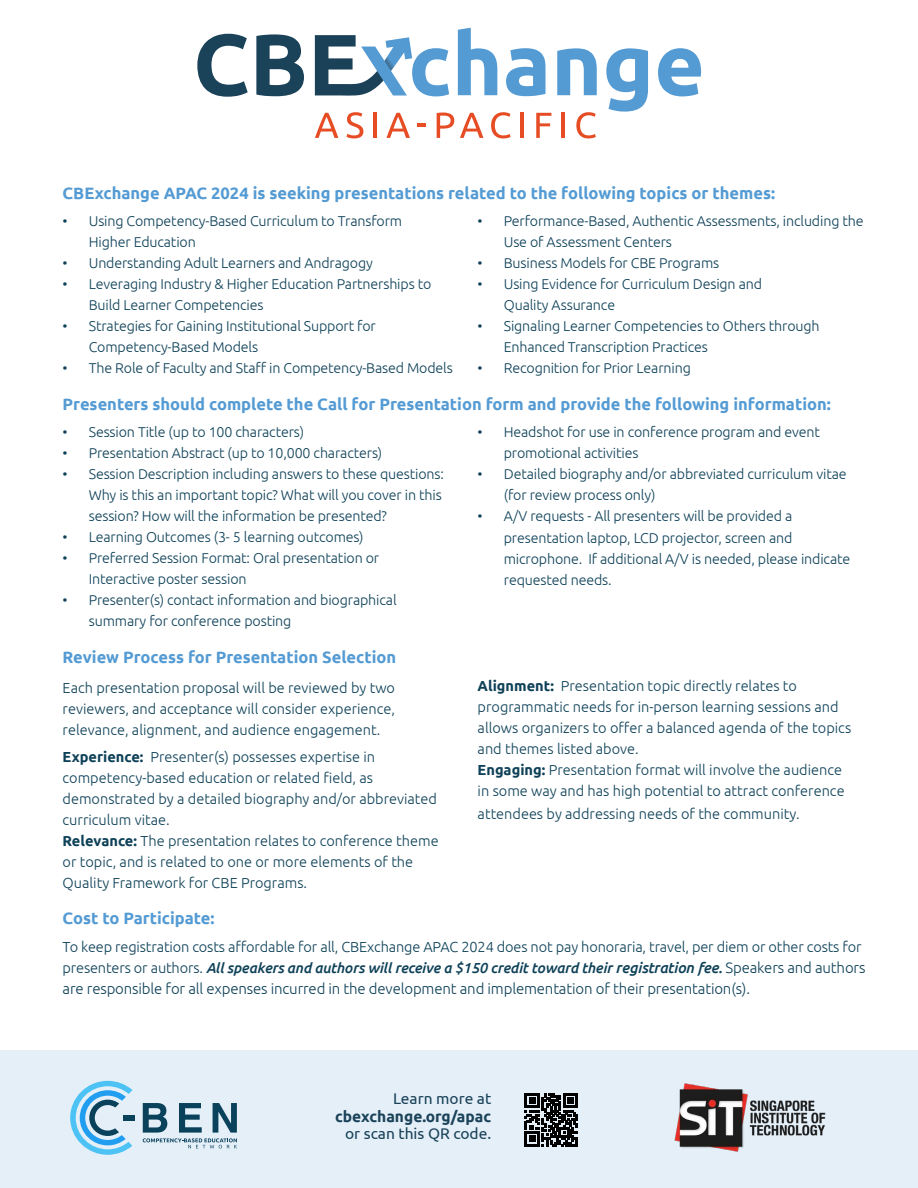
<style>
.page{position:relative;width:918px;height:1188px;background:#fff}
.page>*{position:absolute;margin:0;border:0;box-sizing:border-box;transform-origin:0 0}
.t1{font:700 16.5px "Ubuntu";color:#549bd4}
.t2{font:15.45px "Ubuntu";color:#1a4259}
.t3{font:700 15.45px "Ubuntu";color:#1a4259}
.t4{font:300 15px "Ubuntu";letter-spacing:-.01em;color:#0e4158}
.t5{font:300 14.55px/21px "Ubuntu";color:#0e4158}
.t6{font:300 14.25px/21px "Ubuntu";letter-spacing:-.01em;color:#0e4158}
.s1{font-weight:700}
.s2{font-weight:500;font-style:italic}
.s3{font-weight:500;font-style:italic;font-size:15px}
.s4{font-size:15px}
</style>
<div class="page">
<svg style="left:197px;top:34px;width:51px;height:63px"></svg>
<svg style="left:256px;top:34px;width:48px;height:62px"></svg>
<svg style="left:458px;top:28px;width:39px;height:67px"></svg>
<svg style="left:506px;top:48px;width:40px;height:48px"></svg>
<svg style="left:557px;top:48px;width:40px;height:47px"></svg>
<svg style="left:606px;top:48px;width:42px;height:64px"></svg>
<svg style="left:658px;top:48px;width:43px;height:48px"></svg>
<svg style="left:315px;top:35px;width:134px;height:61px"></svg>
<svg style="left:315px;top:113px;width:23px;height:25px"></svg>
<svg style="left:346px;top:112px;width:17px;height:26px"></svg>
<hr style="left:374px;top:113px;width:3px;height:25px;background:#e64d25">
<svg style="left:386px;top:113px;width:24px;height:25px"></svg>
<svg style="left:417px;top:124px;width:9px;height:3px"></svg>
<svg style="left:437px;top:113px;width:17px;height:25px"></svg>
<svg style="left:460px;top:113px;width:23px;height:25px"></svg>
<svg style="left:491px;top:112px;width:20px;height:26px"></svg>
<hr style="left:521px;top:113px;width:3px;height:25px;background:#e64d25">
<svg style="left:536px;top:113px;width:15px;height:25px"></svg>
<hr style="left:562px;top:113px;width:3px;height:25px;background:#e64d25">
<svg style="left:576px;top:112px;width:20px;height:26px"></svg>
<div style="left:0;top:1050px;width:918px;height:138px;background:#e4eff8"></div>
<img style="left:674px;top:1083px;width:152px;height:69px">
<svg style="left:70px;top:1081px;width:63px;height:74px"></svg>
<div style="left:124px;top:1115px;width:11px;height:6px;background:#0a425c"></div>
<svg style="left:143px;top:1103px;width:94px;height:45px"></svg>
<svg style="left:525px;top:1093px;width:53px;height:53px"></svg>
<p class="t1" style="left:63px;top:183px;width:714px">CBExchange APAC 2024 is seeking presentations related to the following topics or themes:</p>
<p class="t6" style="left:89px;top:210px;width:315px;text-indent:-26px">• Using Competency-Based Curriculum to Transform<br>Higher Education</p>
<p class="t6" style="left:63px;top:252px;width:312px">• Understanding Adult Learners and Andragogy</p>
<p class="t6" style="left:89px;top:273px;width:344px;text-indent:-26px">• Leveraging Industry &amp; Higher Education Partnerships to<br>Build Learner Competencies</p>
<p class="t6" style="left:89px;top:315px;width:289px;text-indent:-26px">• Strategies for Gaining Institutional Support for<br>Competency-Based Models</p>
<p class="t6" style="left:63px;top:357px;width:392px">• The Role of Faculty and Staff in Competency-Based Models</p>
<p class="t6" style="left:504px;top:210px;width:361px;text-indent:-26px">• Performance-Based, Authentic Assessments, including the<br>Use of Assessment Centers</p>
<p class="t6" style="left:478px;top:252px;width:243px">• Business Models for CBE Programs</p>
<p class="t6" style="left:504px;top:273px;width:260px;text-indent:-26px">• Using Evidence for Curriculum Design and<br>Quality Assurance</p>
<p class="t6" style="left:504px;top:315px;width:317px;text-indent:-26px">• Signaling Learner Competencies to Others through<br>Enhanced Transcription Practices</p>
<p class="t6" style="left:478px;top:357px;width:215px">• Recognition for Prior Learning</p>
<p class="t1" style="left:63px;top:394px;width:770px">Presenters should complete the Call for Presentation form and provide the following information:</p>
<p class="t6" style="left:63px;top:422px;width:243px">• Session Title (up to 100 characters)</p>
<p class="t6" style="left:63px;top:443px;width:321px">• Presentation Abstract (up to 10,000 characters)</p>
<p class="t6" style="left:89px;top:464px;width:357px;text-indent:-26px">• Session Description including answers to these questions:<br>Why is this an important topic? What will you cover in this session? How will the information be presented?</p>
<p class="t6" style="left:63px;top:527px;width:303px">• Learning Outcomes (3- 5 learning outcomes)</p>
<p class="t6" style="left:89px;top:548px;width:292px;text-indent:-26px">• Preferred Session Format: Oral presentation or<br>Interactive poster session</p>
<p class="t6" style="left:89px;top:590px;width:309px;text-indent:-26px">• Presenter(s) contact information and biographical summary for conference posting</p>
<p class="t6" style="left:504px;top:422px;width:318px;text-indent:-26px">• Headshot for use in conference program and event promotional activities</p>
<p class="t6" style="left:504px;top:464px;width:344px;text-indent:-26px">• Detailed biography and/or abbreviated curriculum vitae (for review process only)</p>
<p class="t6" style="left:504px;top:506px;width:348px;text-indent:-26px">• A/V requests - All presenters will be provided a presentation laptop, LCD projector, screen and microphone. If additional A/V is needed, please indicate requested needs.</p>
<p class="t1" style="left:63px;top:647px;width:335px">Review Process for Presentation Selection</p>
<p class="t5" style="left:63px;top:677px;width:334px;text-align:justify">Each presentation proposal will be reviewed by two reviewers, and acceptance will consider experience, relevance, alignment, and audience engagement.</p>
<p class="t5" style="left:63px;top:746px;width:378px"><span class="s1">Experience:</span> Presenter(s) possesses expertise in competency-based education or related field, as demonstrated by a detailed biography and/or abbreviated curriculum vitae.<br><span class="s1">Relevance:</span> The presentation relates to conference theme or topic, and is related to one or more elements of the Quality Framework for CBE Programs.</p>
<p class="t5" style="left:478px;top:674px;width:375px"><span class="s1">Alignment:</span> Presentation topic directly relates to programmatic needs for in-person learning sessions and allows organizers to offer a balanced agenda of the topics and themes listed above.<br><span class="s1">Engaging:</span> Presentation format will involve the audience in some way and has high potential to attract conference</p>
<p class="t5" style="left:478px;top:803px;width:324px">attendees by addressing needs of the community.</p>
<p class="t1" style="left:63px;top:908px;width:154px">Cost to Participate:</p>
<p class="t5" style="left:63px;top:936px;width:804px">To keep registration costs affordable for all, CBExchange APAC 2024 does not pay honoraria, travel, per diem or other costs for presenters or authors. <span class="s2">All speakers and authors will receive a $150 credit toward their</span> <span class="s3">registration fee.</span> <span class="s4">Speakers and authors</span></p>
<p class="t4" style="left:63px;top:980px;width:689px">are responsible for all expenses incurred in the development and implementation of their presentation(s).</p>
<p class="t2" style="left:393px;top:1090px;width:100px">Learn more at</p>
<p class="t3" style="left:335px;top:1107px;width:158px">cbexchange.org/apac</p>
<p class="t2" style="left:345px;top:1125px;width:148px">or scan this QR code.</p>
</div>
